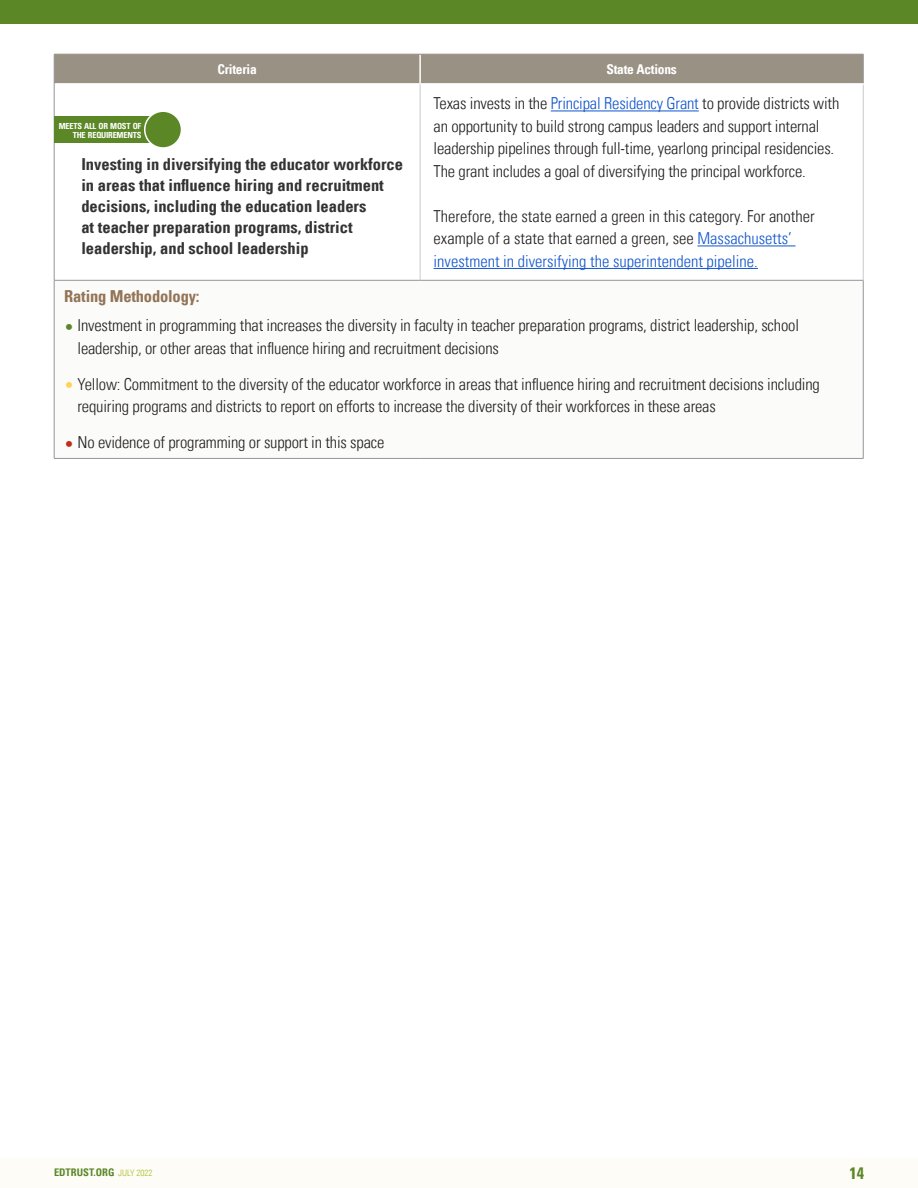
<style>
.page{position:relative;width:918px;height:1188px;background:#fff}
.page>*{position:absolute;margin:0;border:0;box-sizing:border-box;transform-origin:0 0}
.Table_Body{font:300 condensed 16.5px/22.5px "Univers LT";letter-spacing:-.01em;color:#231f20}
.GRAY{font:700 condensed 16.5px/21px "Univers LT";color:#333}
.METH{font:700 condensed 16.5px "Univers LT";letter-spacing:-.01em;color:#937456}
.t1{font:700 condensed 16.5px "Univers LT";color:#5c8727}
.White{font:700 condensed 13.5px "Univers LT";letter-spacing:-.02em;color:#fff}
.t2{font:700 condensed 10.5px "Univers LT";color:#5c8727}
.t3{font:700 condensed 8.4px/9px "Univers LT";letter-spacing:-.03em;color:#fff;text-align:right}
.s1{color:#15c}
.s2{color:#5c8727}
.s3{color:#fed356}
.s4{color:#c02d19}
.s5{font-weight:300;font-size:9px;color:#aebc21}
</style>
<div class="page">
<div style="left:0;top:0;width:918px;height:24px;background:#5c8727"></div>
<div style="left:0;top:1158px;width:918px;height:30px;background:#fdfcf7"></div>
<div style="left:54px;top:280px;width:809px;height:178px;background:#fbfbfa"></div>
<hr style="left:863px;top:280px;width:1px;height:178px;background:#939598">
<hr style="left:54px;top:280px;width:1px;height:178px;background:#939598">
<hr style="left:54px;top:458px;width:366px;height:1px;background:#939598">
<hr style="left:420px;top:458px;width:443px;height:1px;background:#939598">
<hr style="left:54px;top:84px;width:1px;height:196px;background:#939598">
<hr style="left:54px;top:280px;width:366px;height:1px;background:#939598">
<hr style="left:420px;top:280px;width:443px;height:1px;background:#939598">
<hr style="left:863px;top:85px;width:1px;height:195px;background:#c9cacb">
<hr style="left:420px;top:85px;width:1px;height:195px;background:#c9cacb">
<div style="left:54px;top:54px;width:810px;height:30px;background:#989184"></div>
<div style="left:54px;top:117px;width:109px;height:26px;background:#5c8727"></div>
<div style="left:145px;top:111px;width:36px;height:37px;background:#5c8727;border-radius:50%"></div>
<div style="left:144px;top:110px;width:38px;height:39px;border:2px solid #fff;border-radius:50%"></div>
<hr style="left:551px;top:111px;width:148px;height:1px;background:#15c">
<hr style="left:697px;top:246px;width:99px;height:1px;background:#15c">
<hr style="left:434px;top:268px;width:324px;height:1px;background:#15c">
<p class="White" style="left:217px;top:61px;width:41px">Criteria</p>
<p class="White" style="left:607px;top:61px;width:72px">State Actions</p>
<p class="t3" style="left:59px;top:121px;width:84px">MEETS ALL OR MOST OF<br>THE REQUIREMENTS</p>
<p class="GRAY" style="left:81px;top:153px;width:323px">Investing in diversifying the educator workforce in areas that influence hiring and recruitment decisions, including the education leaders<br>at teacher preparation programs, district leadership, and school leadership</p>
<p class="Table_Body" style="left:434px;top:92px;width:407px">Texas invests in the <span class="s1">Principal Residency Grant</span> to provide districts with an opportunity to build strong campus leaders and support internal leadership pipelines through full-time, yearlong principal residencies.<br>The grant includes a goal of diversifying the principal workforce.</p>
<p class="Table_Body" style="left:434px;top:205px;width:383px">Therefore, the state earned a green in this category. For another example of a state that earned a green, see <span class="s1">Massachusetts’ investment in diversifying the superintendent pipeline.</span></p>
<p class="METH" style="left:64px;top:286px;width:137px">Rating Methodology:</p>
<p class="Table_Body" style="left:78px;top:314px;width:723px;text-indent:-13px"><span class="s2">•</span> Investment in programming that increases the diversity in faculty in teacher preparation programs, district leadership, school leadership, or other areas that influence hiring and recruitment decisions</p>
<p class="Table_Body" style="left:78px;top:373px;width:744px;text-indent:-13px"><span class="s3">•</span> Yellow: Commitment to the diversity of the educator workforce in areas that influence hiring and recruitment decisions including requiring programs and districts to report on efforts to increase the diversity of their workforces in these areas</p>
<p class="Table_Body" style="left:64px;top:431px;width:322px"><span class="s4">•</span> No evidence of programming or support in this space</p>
<p class="t2" style="left:54px;top:1166px;width:100px">EDTRUST.ORG <span class="s5">JULY 2022</span></p>
<p class="t1" style="left:849px;top:1163px;width:16px">14</p>
</div>
